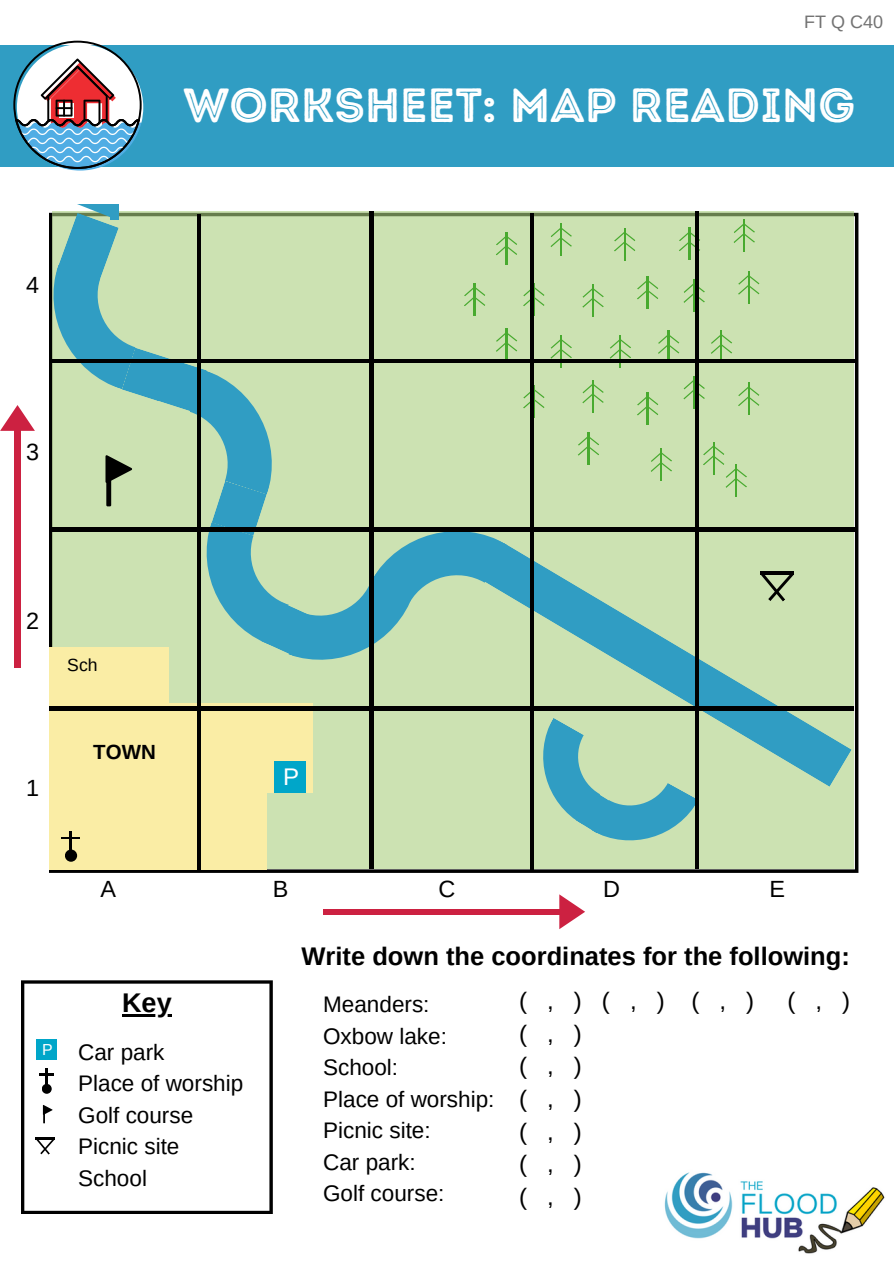
<style>
.page{position:relative;width:894px;height:1264px;background:#fff}
.page>*{position:absolute;margin:0;border:0;box-sizing:border-box;transform-origin:0 0}
.t1{font:48px "Intro Rust Base Line";color:#fff}
.t2{font:700 27px "Arimo";color:#000}
.t3{font:700 25.5px "Arimo";color:#000}
.t4{font:24px "Arimo";color:#000}
.t5{font:24px "Arimo";color:#fff}
.t6{font:23.4px "Arimo";color:#000}
.t7{font:22.5px/31.5px "Arimo";color:#000}
.t8{font:700 20.55px "Arimo";color:#000}
.t9{font:18px "Arimo";color:#737373}
.t10{font:17.55px "Arimo";color:#000}
.t11{font:15.9px "Arimo";color:#fff}
</style>
<div class="page">
<img style="left:664px;top:1172px;width:221px;height:82px">
<div style="left:0;top:45px;width:893px;height:122px;background:#309dc3"></div>
<div style="left:52px;top:211px;width:801px;height:657px;background:#cce2b2"></div>
<svg style="left:13px;top:41px;width:130px;height:129px"></svg>
<svg style="left:481px;top:543px;width:370px;height:243px"></svg>
<hr style="left:667px;top:330px;width:2px;height:33px;background:#48aa2f">
<svg style="left:658px;top:334px;width:21px;height:20px"></svg>
<hr style="left:693px;top:279px;width:1px;height:33px;background:#48aa2f">
<svg style="left:683px;top:283px;width:21px;height:20px"></svg>
<hr style="left:720px;top:330px;width:1px;height:33px;background:#48aa2f">
<svg style="left:711px;top:334px;width:21px;height:20px"></svg>
<hr style="left:693px;top:376px;width:1px;height:32px;background:#48aa2f">
<svg style="left:683px;top:379px;width:21px;height:20px"></svg>
<hr style="left:747px;top:271px;width:2px;height:32px;background:#48aa2f">
<svg style="left:738px;top:275px;width:21px;height:20px"></svg>
<hr style="left:747px;top:383px;width:2px;height:32px;background:#48aa2f">
<svg style="left:738px;top:386px;width:21px;height:20px"></svg>
<hr style="left:533px;top:283px;width:1px;height:32px;background:#48aa2f">
<svg style="left:523px;top:286px;width:21px;height:20px"></svg>
<hr style="left:560px;top:224px;width:1px;height:32px;background:#48aa2f">
<svg style="left:550px;top:227px;width:22px;height:20px"></svg>
<hr style="left:560px;top:335px;width:1px;height:32px;background:#48aa2f">
<svg style="left:550px;top:338px;width:22px;height:21px"></svg>
<hr style="left:592px;top:284px;width:1px;height:32px;background:#48aa2f">
<svg style="left:582px;top:287px;width:21px;height:21px"></svg>
<hr style="left:619px;top:335px;width:1px;height:32px;background:#48aa2f">
<svg style="left:609px;top:338px;width:22px;height:21px"></svg>
<hr style="left:623px;top:228px;width:2px;height:32px;background:#48aa2f">
<svg style="left:614px;top:231px;width:21px;height:20px"></svg>
<hr style="left:646px;top:276px;width:2px;height:32px;background:#48aa2f">
<svg style="left:637px;top:279px;width:21px;height:20px"></svg>
<hr style="left:688px;top:228px;width:2px;height:32px;background:#48aa2f">
<svg style="left:679px;top:231px;width:21px;height:20px"></svg>
<hr style="left:743px;top:220px;width:1px;height:32px;background:#48aa2f">
<svg style="left:733px;top:223px;width:21px;height:20px"></svg>
<div style="left:50px;top:646px;width:119px;height:147px;background:#faeda5"></div>
<div style="left:150px;top:703px;width:163px;height:90px;background:#faeda5"></div>
<div style="left:50px;top:780px;width:217px;height:89px;background:#faeda5"></div>
<div style="left:65px;top:849px;width:12px;height:12px;background:#000;border-radius:50%"></div>
<svg style="left:62px;top:831px;width:18px;height:24px"></svg>
<div style="left:274px;top:761px;width:32px;height:32px;background:#00a6c9"></div>
<hr style="left:646px;top:392px;width:2px;height:32px;background:#48aa2f">
<svg style="left:637px;top:395px;width:21px;height:20px"></svg>
<hr style="left:712px;top:442px;width:2px;height:32px;background:#48aa2f">
<hr style="left:660px;top:448px;width:1px;height:33px;background:#48aa2f">
<svg style="left:651px;top:452px;width:21px;height:20px"></svg>
<hr style="left:533px;top:385px;width:1px;height:32px;background:#48aa2f">
<svg style="left:523px;top:388px;width:21px;height:20px"></svg>
<hr style="left:592px;top:380px;width:1px;height:32px;background:#48aa2f">
<svg style="left:582px;top:383px;width:21px;height:20px"></svg>
<svg style="left:514px;top:717px;width:181px;height:151px"></svg>
<hr style="left:369px;top:211px;width:4px;height:657px;background:#000">
<hr style="left:197px;top:214px;width:4px;height:656px;background:#000">
<hr style="left:530px;top:213px;width:3px;height:657px;background:#000">
<hr style="left:695px;top:211px;width:3px;height:657px;background:#000">
<hr style="left:50px;top:706px;width:804px;height:4px;background:#000">
<hr style="left:51px;top:528px;width:803px;height:3px;background:#000">
<hr style="left:49px;top:359px;width:805px;height:3px;background:#000">
<hr style="left:587px;top:432px;width:2px;height:32px;background:#48aa2f">
<svg style="left:578px;top:435px;width:21px;height:21px"></svg>
<div style="left:323px;top:909px;width:241px;height:5px;background:#cc2141"></div>
<svg style="left:559px;top:894px;width:26px;height:35px"></svg>
<svg style="left:0;top:204px;width:517px;height:482px"></svg>
<hr style="left:760px;top:571px;width:33px;height:3px;background:#000">
<svg style="left:760px;top:574px;width:33px;height:27px"></svg>
<hr style="left:735px;top:464px;width:1px;height:32px;background:#48aa2f">
<svg style="left:703px;top:445px;width:43px;height:43px"></svg>
<svg style="left:21px;top:980px;width:251px;height:234px"></svg>
<hr style="left:122px;top:1014px;width:50px;height:2px;background:#000">
<svg style="left:36px;top:1137px;width:19px;height:17px"></svg>
<div style="left:36px;top:1039px;width:21px;height:21px;background:#00a6c9"></div>
<div style="left:42px;top:1083px;width:10px;height:10px;background:#000;border-radius:50%"></div>
<svg style="left:39px;top:1068px;width:15px;height:20px"></svg>
<svg style="left:43px;top:1104px;width:9px;height:19px"></svg>
<p class="t9" style="left:804px;top:11px;width:80px">FT Q C40</p>
<p class="t1" style="left:183px;top:76px;width:673px">WORKSHEET: MAP READING</p>
<p class="t6" style="left:26px;top:272px;width:15px">4</p>
<p class="t6" style="left:26px;top:439px;width:15px">3</p>
<p class="t6" style="left:26px;top:607px;width:15px">2</p>
<p class="t6" style="left:26px;top:775px;width:15px">1</p>
<p class="t10" style="left:67px;top:655px;width:32px">Sch</p>
<h3 class="t8" style="left:93px;top:740px;width:64px">TOWN</h3>
<p class="t5" style="left:283px;top:763px;width:18px">P</p>
<p class="t6" style="left:100px;top:876px;width:17px">A</p>
<p class="t6" style="left:273px;top:876px;width:17px">B</p>
<p class="t6" style="left:438px;top:876px;width:18px">C</p>
<p class="t6" style="left:603px;top:876px;width:18px">D</p>
<p class="t6" style="left:769px;top:876px;width:17px">E</p>
<h2 class="t3" style="left:301px;top:941px;width:549px">Write down the coordinates for the following:</h2>
<p class="t2" style="left:122px;top:987px;width:51px">Key</p>
<p class="t11" style="left:42px;top:1040px;width:12px">P</p>
<p class="t7" style="left:78px;top:1036px;width:166px">Car park<br>Place of worship<br>Golf course<br>Picnic site<br>School</p>
<h2 class="t7" style="left:323px;top:988px;width:173px">Meanders:<br>Oxbow lake:<br>School:<br>Place of worship:<br>Picnic site:<br>Car park:<br>Golf course:</h2>
<h5 class="t4" style="left:519px;top:987px;width:236px">(,)(,) (,)</h5>
<h5 class="t4" style="left:787px;top:987px;width:64px">(,)</h5>
<p class="t4" style="left:519px;top:1020px;width:64px">(,)</p>
<h1 class="t4" style="left:519px;top:1052px;width:64px">(,)</h1>
<p class="t4" style="left:519px;top:1085px;width:64px">(,)</p>
<p class="t4" style="left:519px;top:1117px;width:64px">(,)</p>
<p class="t4" style="left:519px;top:1150px;width:64px">(,)</p>
<p class="t4" style="left:519px;top:1183px;width:64px">(,)</p>
</div>
